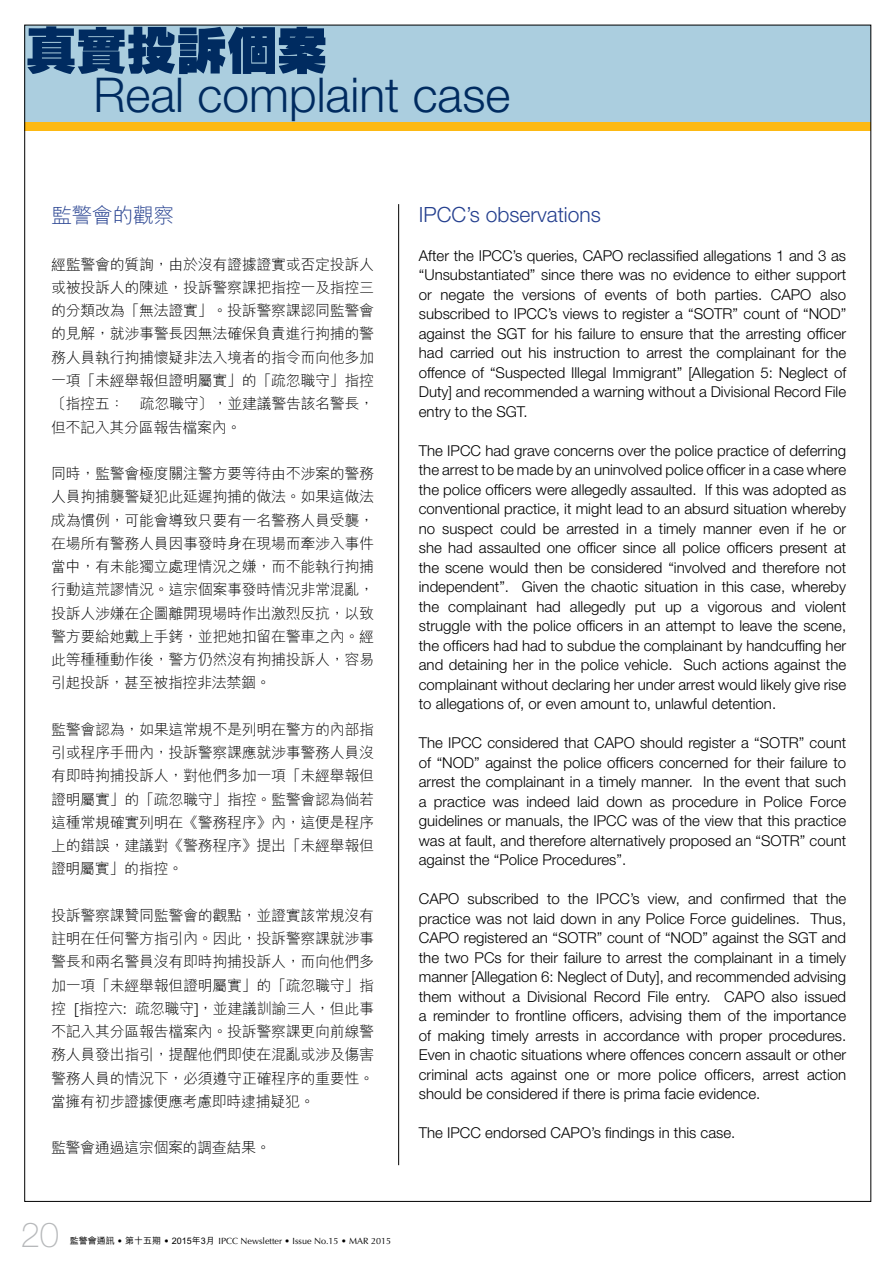
<style>
.page{position:relative;width:893px;height:1263px;background:#fff}
.page>*{position:absolute;margin:0;border:0;box-sizing:border-box;transform-origin:0 0}
.t1{font:800 50.25px "C Hei HK";color:#002b60}
.t2{font:300 48px "Helvetica Neue";color:#002b60}
.t3{font:100 34.5px "Helvetica Neue";color:#b6b8ba}
.t4{font:300 21px "Helvetica Neue";color:#25408f}
.t5{font:300 21px "M Hei HK";letter-spacing:-.025em;color:#25408f}
.t6{font:300 15px/19.5px "Helvetica Neue";color:#000;text-align:justify}
.t7{font:300 15px/23.2px "M Hei HK";letter-spacing:-.02em;color:#000;text-align:justify}
.t8{font:9px "Optima";color:#000}
.s1{font-family:"M Hei HK";font-weight:500}
</style>
<div class="page">
<div style="left:25px;top:25px;width:846px;height:105px;background:#abcedf"></div>
<div style="left:25px;top:122px;width:846px;height:9px;background:#fdb913"></div>
<hr style="left:398px;top:204px;width:1px;height:961px;background:#000">
<h1 class="t1" style="left:26px;top:17px;width:303px">真實投訴個案</h1>
<h2 class="t2" style="left:93px;top:65px;width:419px">Real complaint case</h2>
<p class="t5" style="left:51px;top:201px;width:125px">監警會的觀察</p>
<p class="t7" style="left:51px;top:252px;width:325px">經監警會的質詢，由於沒有證據證實或否定投訴人或被投訴人的陳述，投訴警察課把指控一及指控三的分類改為「無法證實」。投訴警察課認同監警會的見解，就涉事警長因無法確保負責進行拘捕的警務人員執行拘捕懷疑非法入境者的指令而向他多加一項「未經舉報但證明屬實」的「疏忽職守」指控〔指控五： 疏忽職守〕，並建議警告該名警長，但不記入其分區報告檔案內。</p>
<p class="t7" style="left:51px;top:461px;width:325px">同時，監警會極度關注警方要等待由不涉案的警務人員拘捕襲警疑犯此延遲拘捕的做法。如果這做法成為慣例，可能會導致只要有一名警務人員受襲，在場所有警務人員因事發時身在現場而牽涉入事件當中，有未能獨立處理情況之嫌，而不能執行拘捕行動這荒謬情況。這宗個案事發時情況非常混亂，投訴人涉嫌在企圖離開現場時作出激烈反抗，以致警方要給她戴上手銬，並把她扣留在警車之內。經此等種種動作後，警方仍然沒有拘捕投訴人，容易引起投訴，甚至被指控非法禁錮。</p>
<p class="t7" style="left:51px;top:717px;width:325px">監警會認為，如果這常規不是列明在警方的內部指引或程序手冊內，投訴警察課應就涉事警務人員沒有即時拘捕投訴人，對他們多加一項「未經舉報但證明屬實」的「疏忽職守」指控。監警會認為倘若這種常規確實列明在《警務程序》內，這便是程序上的錯誤，建議對《警務程序》提出「未經舉報但證明屬實」的指控。</p>
<p class="t7" style="left:51px;top:903px;width:325px">投訴警察課贊同監警會的觀點，並證實該常規沒有註明在任何警方指引內。因此，投訴警察課就涉事警長和兩名警員沒有即時拘捕投訴人，而向他們多加一項「未經舉報但證明屬實」的「疏忽職守」指控 [指控六: 疏忽職守]，並建議訓諭三人，但此事不記入其分區報告檔案內。投訴警察課更向前線警務人員發出指引，提醒他們即使在混亂或涉及傷害警務人員的情況下，必須遵守正確程序的重要性。當擁有初步證據便應考慮即時逮捕疑犯。</p>
<p class="t7" style="left:51px;top:1136px;width:221px">監警會通過這宗個案的調查結果。</p>
<p class="t3" style="left:21px;top:1215px;width:40px">20</p>
<p class="t8" style="left:70px;top:1236px;width:323px"><span class="s1">監警會通訊</span> • <span class="s1">第十五期</span> • <span class="s1">2015年3月</span> IPCC Newsletter • Issue No.15 • MAR 2015</p>
<p class="t4" style="left:419px;top:201px;width:184px">IPCC’s observations</p>
<p class="t6" style="left:419px;top:245px;width:429px">After the IPCC’s queries, CAPO reclassified allegations 1 and 3 as “Unsubstantiated” since there was no evidence to either support or negate the versions of events of both parties. CAPO also subscribed to IPCC’s views to register a “SOTR” count of “NOD” against the SGT for his failure to ensure that the arresting officer had carried out his instruction to arrest the complainant for the offence of “Suspected Illegal Immigrant” [Allegation 5: Neglect of Duty] and recommended a warning without a Divisional Record File entry to the SGT.</p>
<p class="t6" style="left:419px;top:440px;width:429px">The IPCC had grave concerns over the police practice of deferring the arrest to be made by an uninvolved police officer in a case where the police officers were allegedly assaulted. If this was adopted as conventional practice, it might lead to an absurd situation whereby no suspect could be arrested in a timely manner even if he or she had assaulted one officer since all police officers present at the scene would then be considered “involved and therefore not independent”. Given the chaotic situation in this case, whereby the complainant had allegedly put up a vigorous and violent struggle with the police officers in an attempt to leave the scene, the officers had had to subdue the complainant by handcuffing her and detaining her in the police vehicle. Such actions against the complainant without declaring her under arrest would likely give rise to allegations of, or even amount to, unlawful detention.</p>
<p class="t6" style="left:419px;top:733px;width:429px">The IPCC considered that CAPO should register a “SOTR” count of “NOD” against the police officers concerned for their failure to arrest the complainant in a timely manner. In the event that such a practice was indeed laid down as procedure in Police Force guidelines or manuals, the IPCC was of the view that this practice was at fault, and therefore alternatively proposed an “SOTR” count against the “Police Procedures”.</p>
<p class="t6" style="left:419px;top:889px;width:429px">CAPO subscribed to the IPCC’s view, and confirmed that the practice was not laid down in any Police Force guidelines. Thus, CAPO registered an “SOTR” count of “NOD” against the SGT and the two PCs for their failure to arrest the complainant in a timely manner [Allegation 6: Neglect of Duty], and recommended advising them without a Divisional Record File entry. CAPO also issued a reminder to frontline officers, advising them of the importance of making timely arrests in accordance with proper procedures.<br>Even in chaotic situations where offences concern assault or other criminal acts against one or more police officers, arrest action should be considered if there is prima facie evidence.</p>
<p class="t6" style="left:419px;top:1123px;width:318px">The IPCC endorsed CAPO’s findings in this case.</p>
</div>
